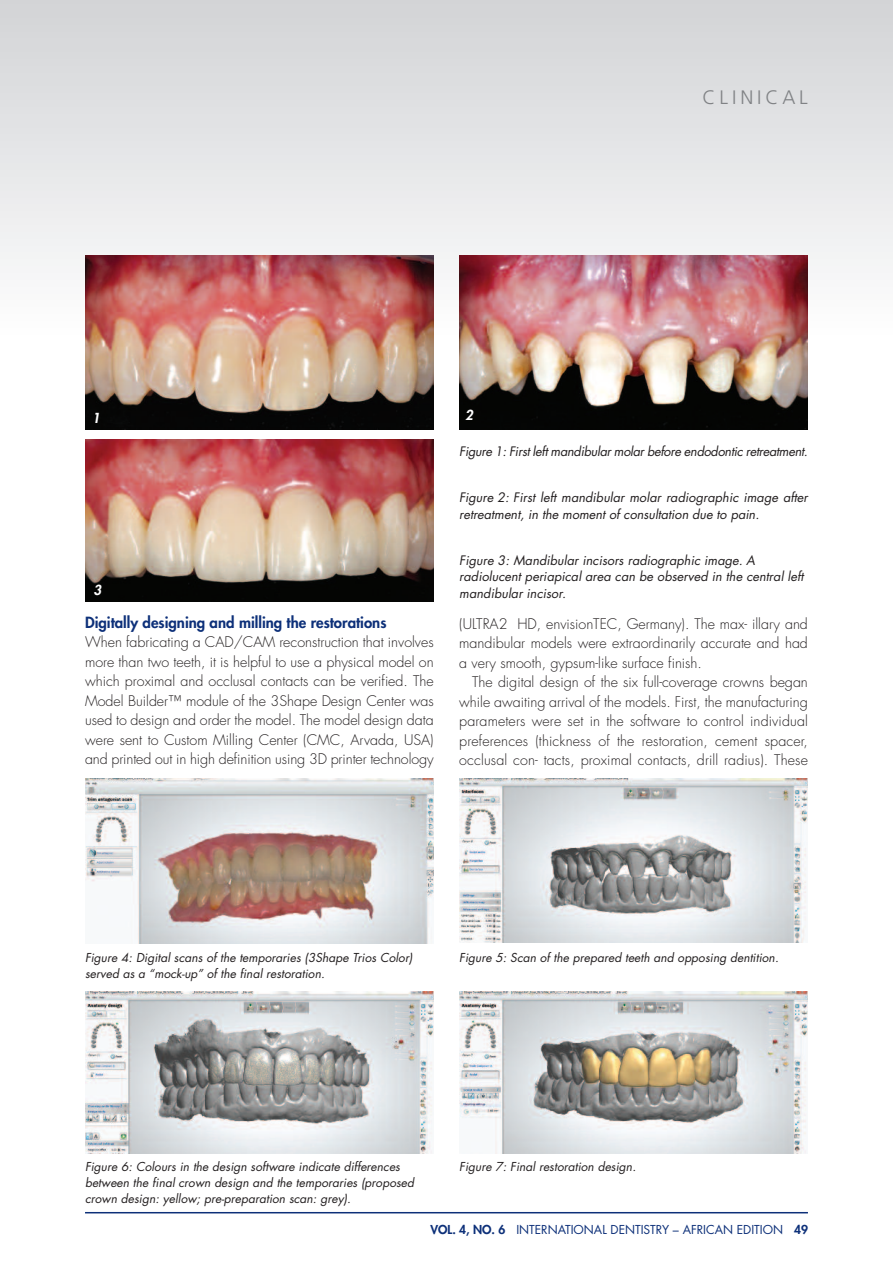
<style>
.page{position:relative;width:893px;height:1263px;background:#fff}
.page>*{position:absolute;margin:0;border:0;box-sizing:border-box;transform-origin:0 0}
.t1{font:300 19.5px "Frutiger";letter-spacing:.2em;color:#808285}
.t2{font:800 15px "Futura";color:#0d3079}
.t3{font:300 14.25px/19.5px "Futura";color:#231f20;text-align:justify}
.t4{font:italic 800 13.5px "Futura";color:#fff}
.t5{font:italic 12.75px/16.6px "Futura";color:#231f20}
.t6{font:italic 12.75px "Futura";letter-spacing:-.02em;color:#231f20}
.t7{font:italic 12px/15.8px "Futura";letter-spacing:.005em;color:#231f20}
.t8{font:12px "Futura";color:#0d3079}
.s1{font-weight:800}
</style>
<div class="page">
<div style="left:0;top:0;width:893px;height:334px;background:linear-gradient(to bottom,#d2d3d6,#fdfdfe)"></div>
<svg style="left:0;top:0;width:13px;height:334px"></svg>
<hr style="left:85px;top:1212px;width:723px;height:1px;background:#0d3079">
<img style="left:85px;top:255px;width:349px;height:174px">
<img style="left:459px;top:255px;width:349px;height:174px">
<img style="left:85px;top:439px;width:349px;height:163px">
<img style="left:85px;top:778px;width:348px;height:165px">
<img style="left:85px;top:992px;width:348px;height:161px">
<img style="left:459px;top:992px;width:349px;height:161px">
<img style="left:459px;top:778px;width:349px;height:164px">
<p class="t4" style="left:92px;top:412px;width:9px">1</p>
<p class="t4" style="left:465px;top:408px;width:9px">2</p>
<h1 class="t1" style="left:703px;top:89px;width:107px">CLINICAL</h1>
<p class="t4" style="left:94px;top:584px;width:9px">3</p>
<p class="t2" style="left:85px;top:615px;width:303px">Digitally designing and milling the restorations</p>
<p class="t3" style="left:85px;top:634px;width:350px">When fabricating a CAD/CAM reconstruction that involves more than two teeth, it is helpful to use a physical model on which proximal and occlusal contacts can be verified. The Model Builder™ module of the 3Shape Design Center was used to design and order the model. The model design data were sent to Custom Milling Center (CMC, Arvada, USA) and printed out in high definition using 3D printer technology</p>
<p class="t6" style="left:459px;top:446px;width:350px">Figure 1: First left mandibular molar before endodontic retreatment.</p>
<p class="t5" style="left:459px;top:490px;width:350px">Figure 2: First left mandibular molar radiographic image after retreatment, in the moment of consultation due to pain.</p>
<p class="t5" style="left:459px;top:553px;width:346px">Figure 3: Mandibular incisors radiographic image. A radiolucent periapical area can be observed in the central left mandibular incisor.</p>
<p class="t3" style="left:459px;top:615px;width:350px">(ULTRA2 HD, envisionTEC, Germany). The max- illary and mandibular models were extraordinarily accurate and had a very smooth, gypsum-like surface finish.</p>
<p class="t3" style="left:459px;top:673px;width:350px;text-indent:13px">The digital design of the six full-coverage crowns began while awaiting arrival of the models. First, the manufacturing parameters were set in the software to control individual preferences (thickness of the restoration, cement spacer, occlusal con- tacts, proximal contacts, drill radius). These</p>
<p class="t7" style="left:85px;top:951px;width:329px">Figure 4: Digital scans of the temporaries (3Shape Trios Color) served as a “mock-up” of the final restoration.</p>
<p class="t7" style="left:459px;top:951px;width:321px">Figure 5: Scan of the prepared teeth and opposing dentition.</p>
<p class="t7" style="left:85px;top:1160px;width:331px">Figure 6: Colours in the design software indicate differences between the final crown design and the temporaries (proposed crown design: yellow; pre-preparation scan: grey).</p>
<p class="t7" style="left:459px;top:1160px;width:178px">Figure 7: Final restoration design.</p>
<p class="t8" style="left:430px;top:1224px;width:379px"><span class="s1">VOL. 4, NO. 6</span> INTERNATIONAL DENTISTRY – AFRICAN EDITION <span class="s1">49</span></p>
</div>
